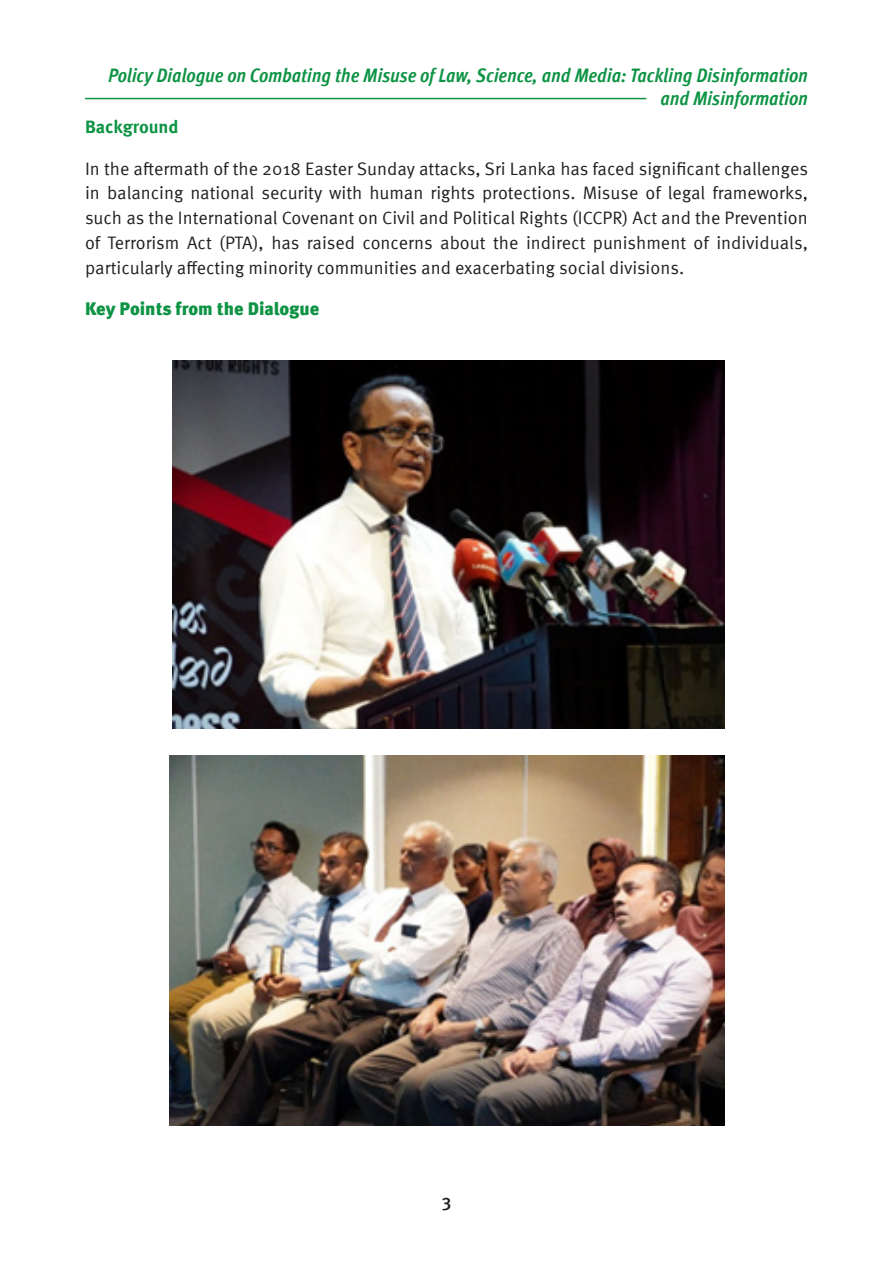
<style>
.page{position:relative;width:893px;height:1263px;background:#fff}
.page>*{position:absolute;margin:0;border:0;box-sizing:border-box;transform-origin:0 0}
.t1{font:italic 700 condensed 19.5px/23.4px "Meta Pro";color:#0d9344;text-align:right}
.Body{font:18px/24.8px "Meta Pro";color:#231f20;text-align:justify}
.Body-2{font:900 18px "Meta Pro";color:#0d9344}
.Body-3{font:700 18px "Meta Pro";color:#0d9344}
.t2{font:500 18px "Meta Pro";color:#231f20}
</style>
<div class="page">
<hr style="left:85px;top:98px;width:561px;height:1px;background:#0d9344">
<img style="left:172px;top:360px;width:553px;height:369px">
<img style="left:169px;top:755px;width:556px;height:371px">
<p class="t1" style="left:108px;top:62px;width:701px">Policy Dialogue on Combating the Misuse of Law, Science, and Media: Tackling Disinformation and Misinformation</p>
<p class="Body-3" style="left:85px;top:112px;width:95px">Background</p>
<p class="Body" style="left:85px;top:155px;width:725px">In the aftermath of the 2018 Easter Sunday attacks, Sri Lanka has faced significant challenges in balancing national security with human rights protections. Misuse of legal frameworks, such as the International Covenant on Civil and Political Rights (ICCPR) Act and the Prevention of Terrorism Act (PTA), has raised concerns about the indirect punishment of individuals, particularly affecting minority communities and exacerbating social divisions.</p>
<p class="Body-2" style="left:85px;top:295px;width:236px">Key Points from the Dialogue</p>
<p class="t2" style="left:442px;top:1186px;width:11px">3</p>
</div>
